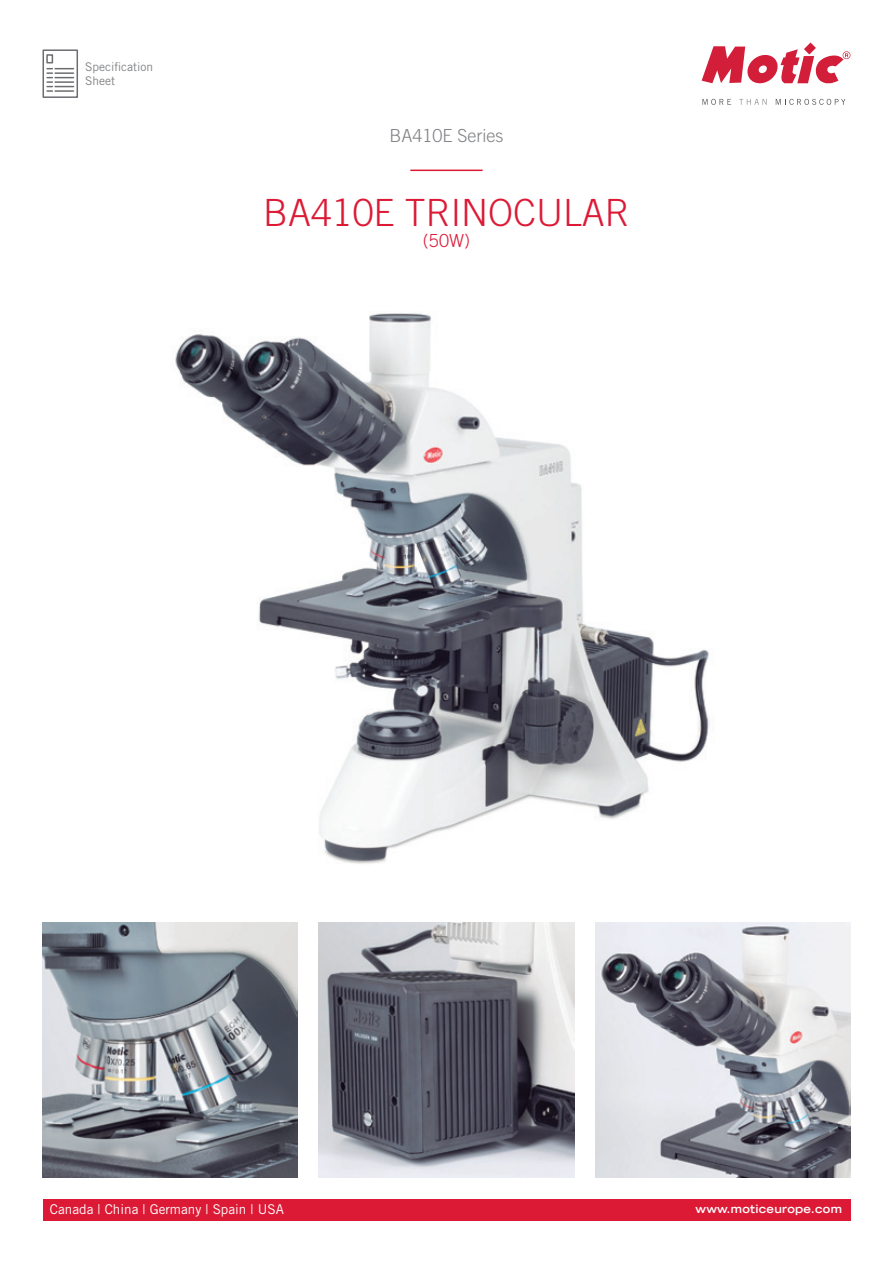
<style>
.page{position:relative;width:893px;height:1263px;background:#fff}
.page>*{position:absolute;margin:0;border:0;box-sizing:border-box;transform-origin:0 0}
.t1{font:300 37.5px "Trade Gothic";color:#dc1a36}
.t2{font:300 18px "Trade Gothic";color:#808285}
.t3{font:300 18px "Trade Gothic";color:#dc1a36}
.t4{font:13.5px "Trade Gothic";color:#fff}
.t5{font:12px/14.4px "Trade Gothic";color:#808285}
.t6{font:700 expanded 11.25px "Trade Gothic LH";letter-spacing:.025em;color:#fff}
</style>
<div class="page">
<svg style="left:702px;top:43px;width:148px;height:41px"></svg>
<svg style="left:702px;top:99px;width:29px;height:6px"></svg>
<svg style="left:739px;top:99px;width:28px;height:6px"></svg>
<svg style="left:776px;top:99px;width:69px;height:6px"></svg>
<div style="left:43px;top:1199px;width:807px;height:21px;background:#dc1a36"></div>
<hr style="left:410px;top:170px;width:73px;height:1px;background:#dc1a36">
<svg style="left:42px;top:49px;width:36px;height:49px"></svg>
<img style="left:595px;top:922px;width:255px;height:256px">
<img style="left:175px;top:313px;width:535px;height:551px">
<img style="left:319px;top:922px;width:255px;height:256px">
<img style="left:43px;top:922px;width:255px;height:256px">
<p class="t5" style="left:85px;top:59px;width:70px">Specification<br>Sheet</p>
<h2 class="t2" style="left:389px;top:125px;width:116px">BA410E Series</h2>
<h1 class="t1" style="left:263px;top:190px;width:368px">BA410E TRINOCULAR</h1>
<h2 class="t3" style="left:423px;top:230px;width:48px">(50W)</h2>
<p class="t4" style="left:50px;top:1201px;width:235px">Canada | China | Germany | Spain | USA</p>
<p class="t6" style="left:695px;top:1201px;width:148px">www.moticeurope.com</p>
</div>
